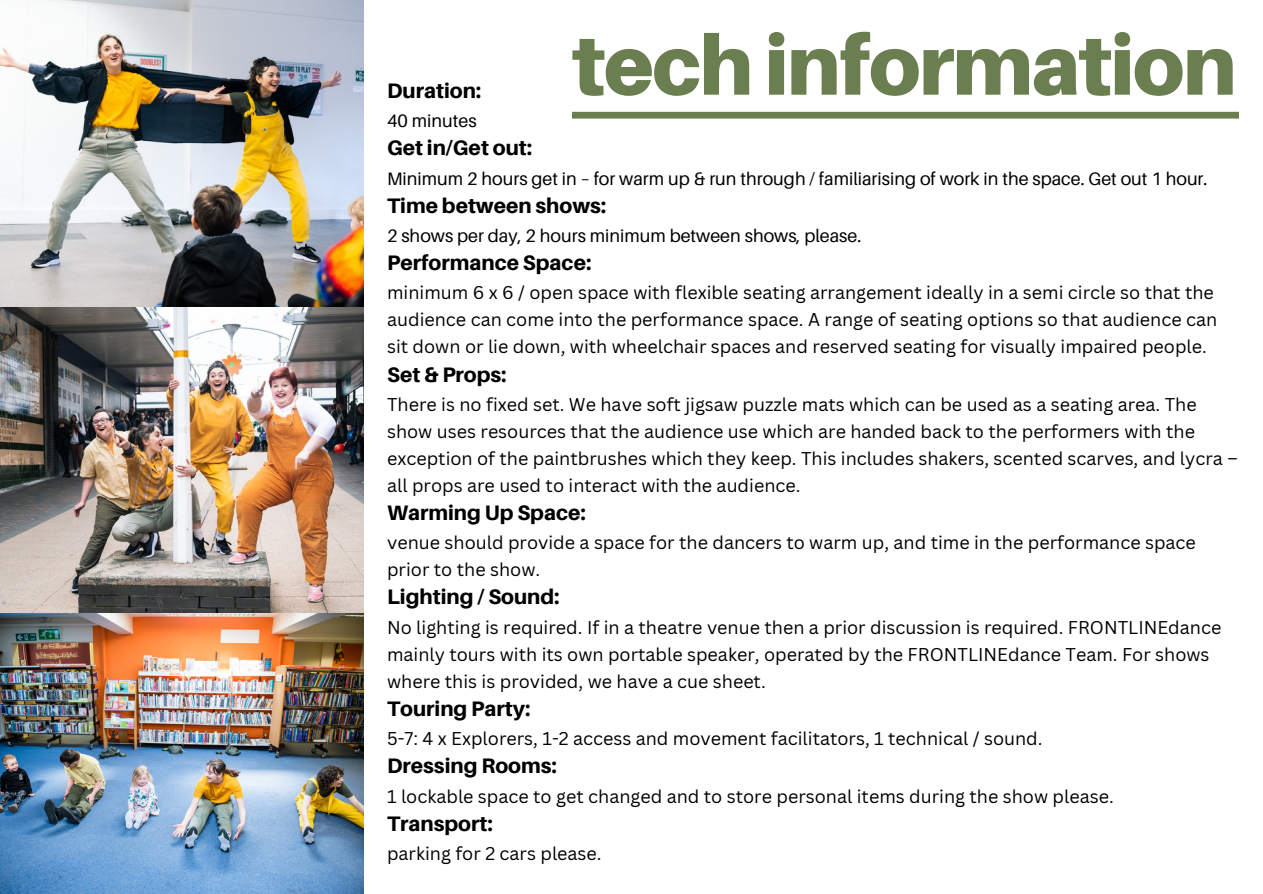
<style>
.page{position:relative;width:1263px;height:894px;background:#fff}
.page>*{position:absolute;margin:0;border:0;box-sizing:border-box;transform-origin:0 0}
.t1{font:900 83.4px "Aileron";letter-spacing:-.02em;color:#6a7e4f}
.t2{font:800 21px "Aileron";color:#000}
.t3{font:18px/27px "Canva Sans";color:#000}
.t4{font:18px "Aileron";color:#000}
</style>
<div class="page">
<img style="left:0;top:0;width:363px;height:893px">
<div style="left:572px;top:112px;width:667px;height:6px;background:#6a7e4f"></div>
<p class="t1" style="left:572px;top:14px;width:666px">tech information</p>
<p class="t2" style="left:387px;top:77px;width:96px">Duration:</p>
<p class="t4" style="left:387px;top:110px;width:91px">40 minutes</p>
<p class="t2" style="left:387px;top:135px;width:147px">Get in/Get out:</p>
<p class="t4" style="left:387px;top:167px;width:822px">Minimum 2 hours get in – for warm up &amp; run through / familiarising of work in the space. Get out 1 hour.</p>
<p class="t2" style="left:387px;top:192px;width:221px">Time between shows:</p>
<p class="t4" style="left:387px;top:224px;width:476px">2 shows per day, 2 hours minimum between shows, please.</p>
<p class="t2" style="left:387px;top:250px;width:206px">Performance Space:</p>
<p class="t3" style="left:387px;top:279px;width:832px">minimum 6 x 6 / open space with flexible seating arrangement ideally in a semi circle so that the audience can come into the performance space. A range of seating options so that audience can sit down or lie down, with wheelchair spaces and reserved seating for visually impaired people.</p>
<p class="t2" style="left:387px;top:361px;width:121px">Set &amp; Props:</p>
<p class="t3" style="left:387px;top:390px;width:852px">There is no fixed set. We have soft jigsaw puzzle mats which can be used as a seating area. The show uses resources that the audience use which are handed back to the performers with the exception of the paintbrushes which they keep. This includes shakers, scented scarves, and lycra – all props are used to interact with the audience.</p>
<p class="t2" style="left:387px;top:499px;width:200px">Warming Up Space:</p>
<p class="t3" style="left:387px;top:528px;width:810px">venue should provide a space for the dancers to warm up, and time in the performance space prior to the show.</p>
<p class="t2" style="left:387px;top:584px;width:174px">Lighting / Sound:</p>
<p class="t3" style="left:387px;top:613px;width:836px">No lighting is required. If in a theatre venue then a prior discussion is required. FRONTLINEdance mainly tours with its own portable speaker, operated by the FRONTLINEdance Team. For shows where this is provided, we have a cue sheet.</p>
<p class="t2" style="left:387px;top:695px;width:145px">Touring Party:</p>
<p class="t3" style="left:387px;top:724px;width:657px">5-7: 4 x Explorers, 1-2 access and movement facilitators, 1 technical / sound.</p>
<p class="t2" style="left:387px;top:752px;width:171px">Dressing Rooms:</p>
<p class="t3" style="left:387px;top:781px;width:728px">1 lockable space to get changed and to store personal items during the show please.</p>
<p class="t2" style="left:387px;top:810px;width:107px">Transport:</p>
<p class="t3" style="left:387px;top:839px;width:216px">parking for 2 cars please.</p>
</div>
